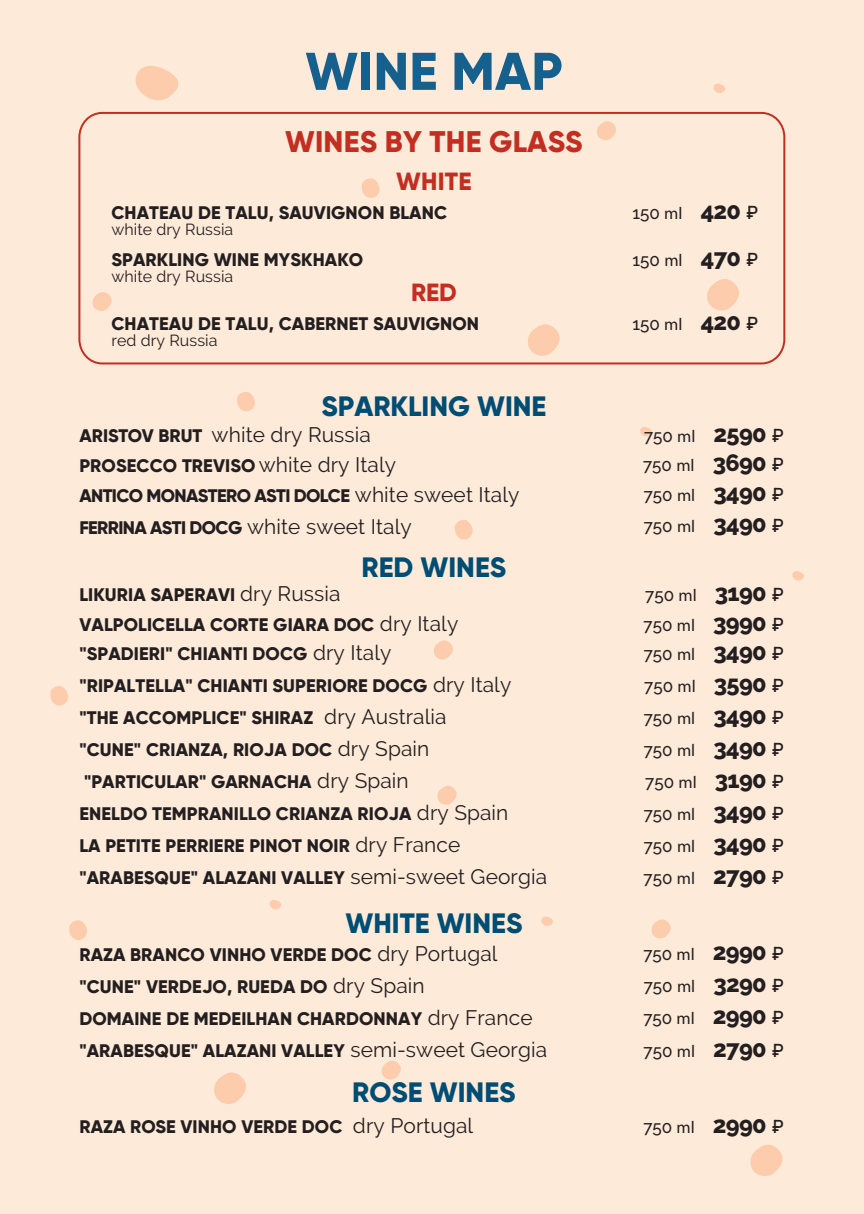
<style>
.page{position:relative;width:864px;height:1214px;background:#fff}
.page>*{position:absolute;margin:0;border:0;box-sizing:border-box;transform-origin:0 0}
.t1{font:800 53px "Gilroy";letter-spacing:.005em;color:#16608e}
.t2{font:800 29.8px "Gilroy";letter-spacing:.005em;color:#c22e21}
.t3{font:800 28px "Gilroy";color:#004d74}
.t4{font:800 24.8px "Gilroy";letter-spacing:.005em;color:#c22e21}
.t5{font:800 23.4px/32px "Raleway";letter-spacing:-.03em;color:#231f20;text-align:justify}
.t6{font:21px "Raleway";letter-spacing:.005em;color:#231f20}
.t7{font:800 18.2px/32px "Gilroy";letter-spacing:.005em;color:#231f20}
.t8{font:800 18.2px/31.4px "Gilroy";letter-spacing:-.035em;color:#231f20}
.t9{font:500 17px "Raleway";color:#231f20}
.t10{font:16px "Raleway";letter-spacing:.005em;color:#231f20}
.s1{font-family:"Gilroy";font-weight:800;font-size:18.2px}
.s2{font-family:"Raleway";font-weight:400;font-size:21px}
.s3{font-family:"Myriad Pro";font-weight:400}
.s4{font-weight:800;font-size:23.4px}
.s5{font-family:"Bahnschrift";font-weight:400;font-size:18.4px}
.s6{font-weight:500;font-size:17px}
.s7{font-family:"Myriad Pro";font-weight:400;font-size:17px}
</style>
<div class="page">
<div style="left:0;top:0;width:864px;height:1213px;background:#feead9"></div>
<svg style="left:707px;top:279px;width:32px;height:32px"></svg>
<svg style="left:214px;top:1072px;width:32px;height:32px"></svg>
<svg style="left:651px;top:919px;width:20px;height:20px"></svg>
<svg style="left:381px;top:1060px;width:20px;height:20px"></svg>
<svg style="left:92px;top:292px;width:20px;height:19px"></svg>
<svg style="left:597px;top:121px;width:19px;height:19px"></svg>
<svg style="left:433px;top:640px;width:20px;height:20px"></svg>
<svg style="left:69px;top:920px;width:18px;height:20px"></svg>
<svg style="left:454px;top:520px;width:19px;height:20px"></svg>
<svg style="left:437px;top:786px;width:20px;height:19px"></svg>
<svg style="left:135px;top:66px;width:44px;height:35px"></svg>
<svg style="left:713px;top:83px;width:13px;height:10px"></svg>
<svg style="left:541px;top:916px;width:12px;height:9px"></svg>
<svg style="left:269px;top:900px;width:13px;height:9px"></svg>
<svg style="left:792px;top:571px;width:12px;height:9px"></svg>
<svg style="left:640px;top:427px;width:12px;height:9px"></svg>
<svg style="left:528px;top:324px;width:32px;height:32px"></svg>
<svg style="left:750px;top:1144px;width:33px;height:32px"></svg>
<svg style="left:237px;top:392px;width:18px;height:20px"></svg>
<svg style="left:50px;top:686px;width:18px;height:20px"></svg>
<svg style="left:361px;top:178px;width:19px;height:20px"></svg>
<div style="left:78px;top:112px;width:707px;height:252px;border:2px solid #c22e21;border-radius:23px"></div>
<h1 class="t1" style="left:305px;top:38px;width:259px">WINE MAP</h1>
<h2 class="t2" style="left:285px;top:123px;width:299px">WINES BY THE GLASS</h2>
<h3 class="t4" style="left:396px;top:166px;width:77px">WHITE</h3>
<p class="t7" style="left:111px;top:197px;width:337px">CHATEAU DE TALU, SAUVIGNON BLANC</p>
<p class="t10" style="left:111px;top:220px;width:123px">white dry Russia</p>
<p class="t7" style="left:111px;top:243px;width:253px">SPARKLING WINE MYSKHAKO</p>
<p class="t10" style="left:111px;top:267px;width:123px">white dry Russia</p>
<h3 class="t4" style="left:411px;top:277px;width:47px">RED</h3>
<p class="t7" style="left:111px;top:307px;width:369px">CHATEAU DE TALU, CABERNET SAUVIGNON</p>
<p class="t10" style="left:111px;top:330px;width:108px">red dry Russia</p>
<h3 class="t3" style="left:321px;top:388px;width:227px">SPARKLING WINE</h3>
<p class="t6" style="left:79px;top:422px;width:293px"><span class="s1">ARISTOV BRUT</span> white dry Russia</p>
<p class="t7" style="left:79px;top:449px;width:318px">PROSECCO TREVISO <span class="s2">white dry Italy</span></p>
<p class="t8" style="left:79px;top:480px;width:442px">ANTICO MONASTERO ASTI DOLCE <span class="s2">white sweet Italy<br></span>FERRINA ASTI DOCG <span class="s2">white sweet Italy</span></p>
<h3 class="t3" style="left:362px;top:549px;width:146px">RED WINES</h3>
<p class="t7" style="left:79px;top:579px;width:380px;line-height:29.8px">LIKURIA SAPERAVI <span class="s2">dry Russia<br></span>VALPOLICELLA CORTE GIARA DOC <span class="s2">dry Italy</span></p>
<p class="t7" style="left:79px;top:637px;width:469px">"SPADIERI" CHIANTI DOCG <span class="s2">dry Italy<br></span>"RIPALTELLA" CHIANTI SUPERIORE DOCG <span class="s2">dry Italy </span>"THE ACCOMPLICE" SHIRAZ <span class="s2">dry Australia<br></span>"CUNE" CRIANZA, RIOJA DOC <span class="s2">dry Spain </span>"PARTICULAR" GARNACHA <span class="s2">dry Spain<br></span>ENELDO TEMPRANILLO CRIANZA RIOJA <span class="s2">dry Spain<br></span>LA PETITE PERRIERE PINOT NOIR <span class="s2">dry France </span>"ARABESQUE" ALAZANI VALLEY <span class="s2">semi-sweet Georgia</span></p>
<h3 class="t3" style="left:345px;top:905px;width:178px">WHITE WINES</h3>
<p class="t7" style="left:79px;top:937px;width:469px">RAZA BRANCO VINHO VERDE DOC <span class="s2">dry Portugal </span>"CUNE" VERDEJO, RUEDA DO <span class="s2">dry Spain<br></span>DOMAINE DE MEDEILHAN CHARDONNAY <span class="s2">dry France </span>"ARABESQUE" ALAZANI VALLEY <span class="s2">semi-sweet Georgia</span></p>
<h3 class="t3" style="left:352px;top:1073px;width:165px">ROSE WINES</h3>
<p class="t7" style="left:79px;top:1110px;width:395px">RAZA ROSE VINHO VERDE DOC <span class="s2">dry Portugal</span></p>
<p class="t9" style="left:633px;top:203px;width:127px">150 <span class="s3">ml</span> <span class="s4">420</span> <span class="s5">₽</span></p>
<p class="t9" style="left:633px;top:250px;width:127px">150 <span class="s3">ml</span> <span class="s4">470</span> <span class="s5">₽</span></p>
<p class="t9" style="left:633px;top:314px;width:127px">150 <span class="s3">ml</span> <span class="s4">420</span> <span class="s5">₽</span></p>
<p class="t5" style="left:643px;top:419px;width:142px;line-height:29.8px"><span class="s6">750</span> <span class="s7">ml</span> 2590 <span class="s5">₽ </span><span class="s6">750</span> <span class="s7">ml</span> 3690 <span class="s5">₽ </span><span class="s6">750</span> <span class="s7">ml</span> 3490 <span class="s5">₽ </span><span class="s6">750</span> <span class="s7">ml</span> 3490 <span class="s5">₽</span></p>
<p class="t5" style="left:644px;top:577px;width:142px;line-height:29.6px"><span class="s6">750</span> <span class="s7">ml</span> 3190 <span class="s5">₽ </span><span class="s6">750</span> <span class="s7">ml</span> 3990 <span class="s5">₽ </span><span class="s6">750</span> <span class="s7">ml</span> 3490 <span class="s5">₽</span></p>
<p class="t5" style="left:644px;top:668px;width:142px"><span class="s6">750</span> <span class="s7">ml</span> 3590 <span class="s5">₽ </span><span class="s6">750</span> <span class="s7">ml</span> 3490 <span class="s5">₽ </span><span class="s6">750</span> <span class="s7">ml</span> 3490 <span class="s5">₽ </span><span class="s6">750</span> <span class="s7">ml</span> 3190 <span class="s5">₽ </span><span class="s6">750</span> <span class="s7">ml</span> 3490 <span class="s5">₽ </span><span class="s6">750</span> <span class="s7">ml</span> 3490 <span class="s5">₽ </span><span class="s6">750</span> <span class="s7">ml</span> 2790 <span class="s5">₽</span></p>
<p class="t5" style="left:643px;top:936px;width:142px"><span class="s6">750</span> <span class="s7">ml</span> 2990 <span class="s5">₽ </span><span class="s6">750</span> <span class="s7">ml</span> 3290 <span class="s5">₽ </span><span class="s6">750</span> <span class="s7">ml</span> 2990 <span class="s5">₽</span></p>
<p class="t5" style="left:644px;top:1032px;width:142px"><span class="s6">750</span> <span class="s7">ml</span> 2790 <span class="s5">₽</span></p>
<p class="t5" style="left:643px;top:1109px;width:142px"><span class="s6">750</span> <span class="s7">ml</span> 2990 <span class="s5">₽</span></p>
</div>
